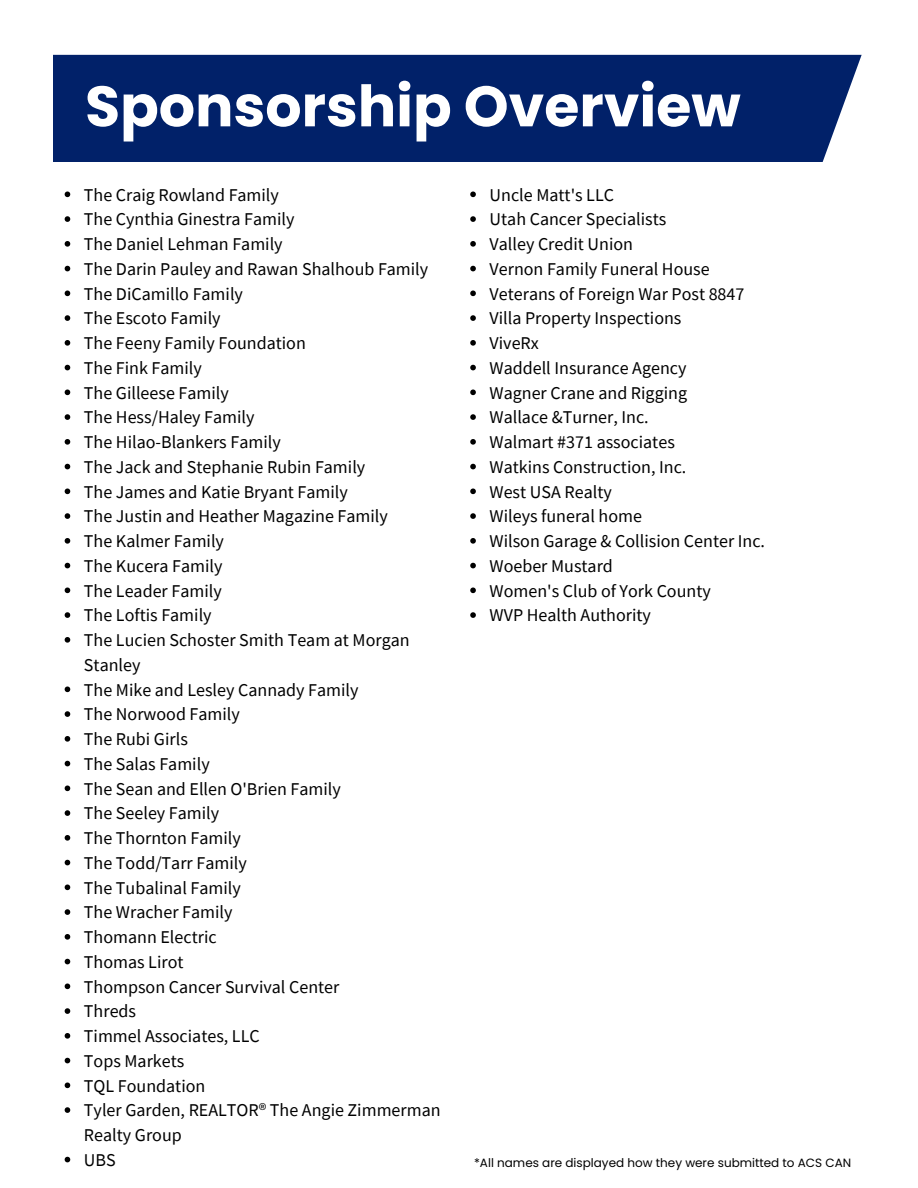
<style>
.page{position:relative;width:918px;height:1188px;background:#fff}
.page>*{position:absolute;margin:0;border:0;box-sizing:border-box;transform-origin:0 0}
.t1{font:700 57px "Poppins";color:#fff}
.t2{font:18px/24.8px "Source Sans Pro";color:#000}
.t3{font:12px "Poppins";color:#000}
</style>
<div class="page">
<div style="left:53px;top:55px;width:809px;height:107px;background:#012169"></div>
<svg style="left:65px;top:192px;width:5px;height:5px"></svg>
<svg style="left:65px;top:216px;width:5px;height:6px"></svg>
<svg style="left:65px;top:241px;width:5px;height:6px"></svg>
<svg style="left:65px;top:266px;width:5px;height:5px"></svg>
<svg style="left:65px;top:291px;width:5px;height:5px"></svg>
<svg style="left:65px;top:315px;width:5px;height:6px"></svg>
<svg style="left:65px;top:340px;width:5px;height:6px"></svg>
<svg style="left:65px;top:365px;width:5px;height:5px"></svg>
<svg style="left:65px;top:390px;width:5px;height:5px"></svg>
<svg style="left:65px;top:414px;width:5px;height:6px"></svg>
<svg style="left:65px;top:439px;width:5px;height:6px"></svg>
<svg style="left:65px;top:464px;width:5px;height:5px"></svg>
<svg style="left:65px;top:489px;width:5px;height:5px"></svg>
<svg style="left:65px;top:513px;width:5px;height:6px"></svg>
<svg style="left:65px;top:538px;width:5px;height:6px"></svg>
<svg style="left:65px;top:563px;width:5px;height:5px"></svg>
<svg style="left:65px;top:588px;width:5px;height:5px"></svg>
<svg style="left:65px;top:612px;width:5px;height:6px"></svg>
<svg style="left:65px;top:637px;width:5px;height:6px"></svg>
<svg style="left:65px;top:687px;width:5px;height:5px"></svg>
<svg style="left:65px;top:711px;width:5px;height:6px"></svg>
<svg style="left:65px;top:736px;width:5px;height:6px"></svg>
<svg style="left:65px;top:761px;width:5px;height:5px"></svg>
<svg style="left:65px;top:786px;width:5px;height:5px"></svg>
<svg style="left:65px;top:810px;width:5px;height:6px"></svg>
<svg style="left:65px;top:835px;width:5px;height:6px"></svg>
<svg style="left:65px;top:860px;width:5px;height:5px"></svg>
<svg style="left:65px;top:885px;width:5px;height:5px"></svg>
<svg style="left:65px;top:909px;width:5px;height:6px"></svg>
<svg style="left:65px;top:934px;width:5px;height:6px"></svg>
<svg style="left:65px;top:959px;width:5px;height:5px"></svg>
<svg style="left:65px;top:984px;width:5px;height:5px"></svg>
<svg style="left:65px;top:1008px;width:5px;height:6px"></svg>
<svg style="left:65px;top:1033px;width:5px;height:6px"></svg>
<svg style="left:65px;top:1058px;width:5px;height:5px"></svg>
<svg style="left:65px;top:1083px;width:5px;height:5px"></svg>
<svg style="left:65px;top:1107px;width:5px;height:6px"></svg>
<svg style="left:65px;top:1157px;width:5px;height:5px"></svg>
<svg style="left:470px;top:192px;width:6px;height:5px"></svg>
<svg style="left:470px;top:216px;width:6px;height:6px"></svg>
<svg style="left:470px;top:241px;width:6px;height:6px"></svg>
<svg style="left:470px;top:266px;width:6px;height:5px"></svg>
<svg style="left:470px;top:291px;width:6px;height:5px"></svg>
<svg style="left:470px;top:315px;width:6px;height:6px"></svg>
<svg style="left:470px;top:340px;width:6px;height:6px"></svg>
<svg style="left:470px;top:365px;width:6px;height:5px"></svg>
<svg style="left:470px;top:390px;width:6px;height:5px"></svg>
<svg style="left:470px;top:414px;width:6px;height:6px"></svg>
<svg style="left:470px;top:439px;width:6px;height:6px"></svg>
<svg style="left:470px;top:464px;width:6px;height:5px"></svg>
<svg style="left:470px;top:489px;width:6px;height:5px"></svg>
<svg style="left:470px;top:513px;width:6px;height:6px"></svg>
<svg style="left:470px;top:538px;width:6px;height:6px"></svg>
<svg style="left:470px;top:563px;width:6px;height:5px"></svg>
<svg style="left:470px;top:588px;width:6px;height:5px"></svg>
<svg style="left:470px;top:612px;width:6px;height:6px"></svg>
<p class="t1" style="left:85px;top:66px;width:657px">Sponsorship Overview</p>
<p class="t2" style="left:84px;top:182px;width:196px">The Craig Rowland Family</p>
<h1 class="t2" style="left:84px;top:206px;width:212px">The Cynthia Ginestra Family</h1>
<p class="t2" style="left:84px;top:231px;width:200px">The Daniel Lehman Family</p>
<p class="t2" style="left:84px;top:256px;width:346px">The Darin Pauley and Rawan Shalhoub Family</p>
<p class="t2" style="left:84px;top:281px;width:161px">The DiCamillo Family</p>
<p class="t2" style="left:84px;top:305px;width:138px">The Escoto Family</p>
<p class="t2" style="left:84px;top:330px;width:223px">The Feeny Family Foundation</p>
<p class="t2" style="left:84px;top:355px;width:119px">The Fink Family</p>
<p class="t2" style="left:84px;top:380px;width:146px">The Gilleese Family</p>
<p class="t2" style="left:84px;top:404px;width:172px">The Hess/Haley Family</p>
<p class="t2" style="left:84px;top:429px;width:198px">The Hilao-Blankers Family</p>
<p class="t2" style="left:84px;top:454px;width:283px">The Jack and Stephanie Rubin Family</p>
<p class="t2" style="left:84px;top:479px;width:265px">The James and Katie Bryant Family</p>
<p class="t2" style="left:84px;top:503px;width:305px">The Justin and Heather Magazine Family</p>
<p class="t2" style="left:84px;top:528px;width:142px">The Kalmer Family</p>
<p class="t2" style="left:84px;top:553px;width:140px">The Kucera Family</p>
<p class="t2" style="left:84px;top:578px;width:139px">The Leader Family</p>
<p class="t2" style="left:84px;top:602px;width:129px">The Loftis Family</p>
<p class="t2" style="left:84px;top:627px;width:327px">The Lucien Schoster Smith Team at Morgan<br>Stanley</p>
<p class="t2" style="left:84px;top:677px;width:276px">The Mike and Lesley Cannady Family</p>
<p class="t2" style="left:84px;top:701px;width:157px">The Norwood Family</p>
<p class="t2" style="left:84px;top:726px;width:105px">The Rubi Girls</p>
<p class="t2" style="left:84px;top:751px;width:127px">The Salas Family</p>
<p class="t2" style="left:84px;top:776px;width:258px">The Sean and Ellen O'Brien Family</p>
<p class="t2" style="left:84px;top:800px;width:137px">The Seeley Family</p>
<p class="t2" style="left:84px;top:825px;width:158px">The Thornton Family</p>
<p class="t2" style="left:84px;top:850px;width:164px">The Todd/Tarr Family</p>
<p class="t2" style="left:84px;top:875px;width:158px">The Tubalinal Family</p>
<p class="t2" style="left:84px;top:899px;width:150px">The Wracher Family</p>
<p class="t2" style="left:84px;top:924px;width:134px">Thomann Electric</p>
<p class="t2" style="left:84px;top:949px;width:101px">Thomas Lirot</p>
<p class="t2" style="left:84px;top:974px;width:257px">Thompson Cancer Survival Center</p>
<p class="t2" style="left:84px;top:998px;width:54px">Threds</p>
<p class="t2" style="left:84px;top:1023px;width:177px">Timmel Associates, LLC</p>
<p class="t2" style="left:84px;top:1048px;width:102px">Tops Markets</p>
<p class="t2" style="left:84px;top:1073px;width:123px">TQL Foundation</p>
<p class="t2" style="left:84px;top:1097px;width:358px">Tyler Garden, REALTOR® The Angie Zimmerman<br>Realty Group</p>
<p class="t2" style="left:84px;top:1147px;width:33px">UBS</p>
<p class="t2" style="left:490px;top:182px;width:126px">Uncle Matt's LLC</p>
<p class="t2" style="left:490px;top:206px;width:178px">Utah Cancer Specialists</p>
<p class="t2" style="left:490px;top:231px;width:145px">Valley Credit Union</p>
<p class="t2" style="left:490px;top:256px;width:222px">Vernon Family Funeral House</p>
<p class="t2" style="left:490px;top:281px;width:256px">Veterans of Foreign War Post 8847</p>
<p class="t2" style="left:490px;top:305px;width:193px">Villa Property Inspections</p>
<p class="t2" style="left:490px;top:330px;width:51px">ViveRx</p>
<p class="t2" style="left:490px;top:355px;width:198px">Waddell Insurance Agency</p>
<p class="t2" style="left:490px;top:380px;width:199px">Wagner Crane and Rigging</p>
<p class="t2" style="left:490px;top:404px;width:161px">Wallace &amp;Turner, Inc.</p>
<p class="t2" style="left:490px;top:429px;width:187px">Walmart #371 associates</p>
<p class="t2" style="left:490px;top:454px;width:198px">Watkins Construction, Inc.</p>
<p class="t2" style="left:490px;top:479px;width:124px">West USA Realty</p>
<p class="t2" style="left:490px;top:503px;width:154px">Wileys funeral home</p>
<p class="t2" style="left:490px;top:528px;width:277px">Wilson Garage &amp; Collision Center Inc.</p>
<p class="t2" style="left:490px;top:553px;width:125px">Woeber Mustard</p>
<p class="t2" style="left:490px;top:578px;width:223px">Women's Club of York County</p>
<p class="t2" style="left:490px;top:602px;width:163px">WVP Health Authority</p>
<p class="t3" style="left:474px;top:1154px;width:379px">*All names are displayed how they were submitted to ACS CAN</p>
</div>
